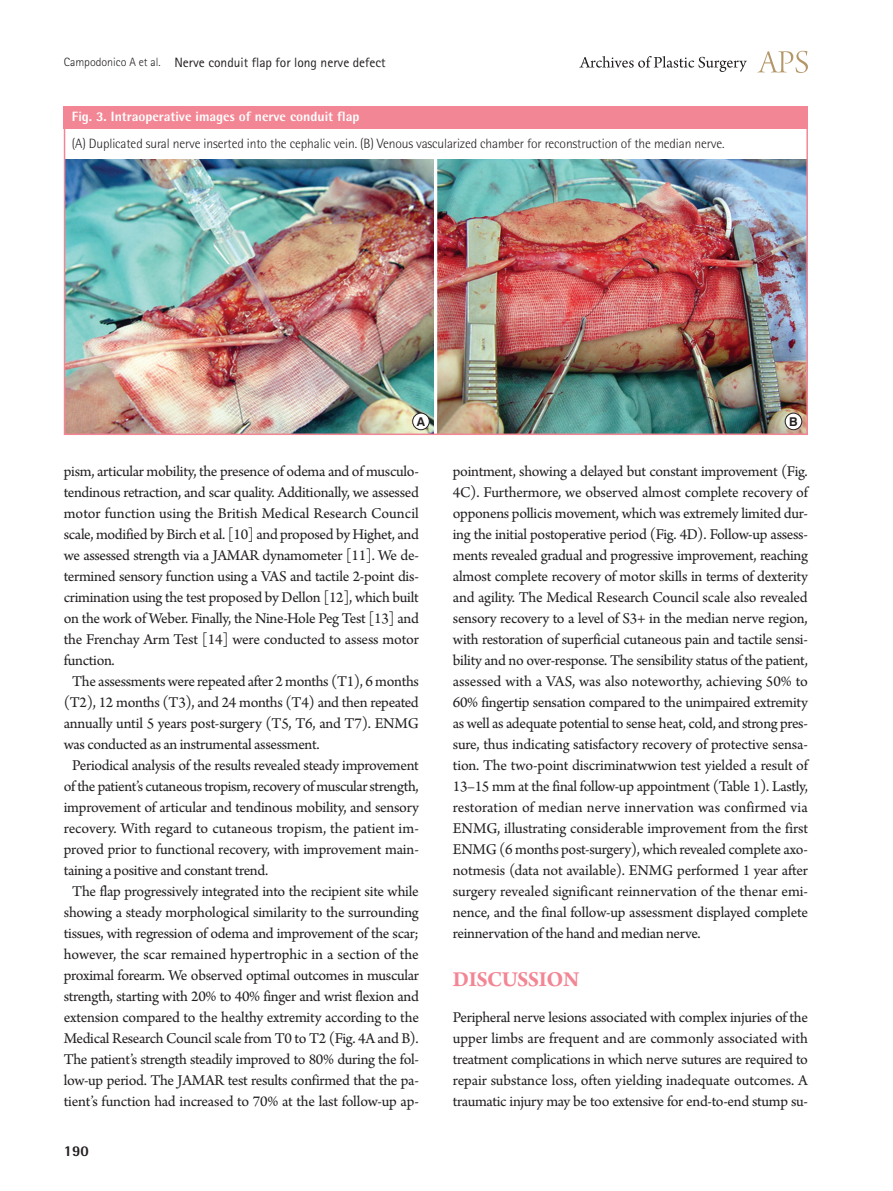
<style>
.page{position:relative;width:893px;height:1191px;background:#fff}
.page>*{position:absolute;margin:0;border:0;box-sizing:border-box;transform-origin:0 0}
.대제목{font:700 22.5px "Arno Pro";letter-spacing:-.02em;color:#f38694}
.본문{font:15.75px/21px "Arno Pro";letter-spacing:-.02em;color:#231f20;text-align:justify}
.본문_0{font:15.75px/21px "Arno Pro";letter-spacing:-.02em;color:#231f20;text-align:justify}
.t1{font:800 15px "Rotis Semi Sans Std";color:#231f20}
.그림설명{font:300 13.5px "Rotis Semi Sans Std";letter-spacing:-.01em;color:#231f20}
.t2{font:13.5px "Rotis Sans Serif Std";color:#231f20}
.표그림제목{font:800 13.5px "Rotis Semi Sans Std";color:#fff}
.t3{font:700 12.15px "Swiss 721 BT";color:#231f20}
.s1{font-weight:300;font-size:12px}
</style>
<div class="page">
<svg style="left:757px;top:51px;width:51px;height:22px"></svg>
<svg style="left:579px;top:56px;width:168px;height:16px"></svg>
<div style="left:64px;top:106px;width:744px;height:23px;background:#f38694"></div>
<img style="left:67px;top:160px;width:367px;height:272px">
<img style="left:438px;top:160px;width:367px;height:272px">
<div style="left:413px;top:413px;width:16px;height:17px;background:#fff;border-radius:50%"></div>
<div style="left:412px;top:413px;width:17px;height:17px;border:1px solid #231f20;border-radius:50%"></div>
<div style="left:785px;top:413px;width:17px;height:17px;background:#fff;border-radius:50%"></div>
<div style="left:785px;top:413px;width:17px;height:17px;border:1px solid #231f20;border-radius:50%"></div>
<div style="left:64px;top:106px;width:744px;height:329px;border:2px solid #f38694"></div>
<p class="t2" style="left:64px;top:54px;width:324px"><span class="s1">Campodonico A et al.</span> Nerve conduit flap for long nerve defect</p>
<p class="표그림제목" style="left:72px;top:108px;width:289px">Fig. 3. Intraoperative images of nerve conduit flap</p>
<p class="그림설명" style="left:72px;top:136px;width:654px">(A) Duplicated sural nerve inserted into the cephalic vein. (B) Venous vascularized chamber for reconstruction of the median nerve.</p>
<p class="t3" style="left:417px;top:414px;width:10px">A</p>
<p class="t3" style="left:789px;top:414px;width:10px">B</p>
<p class="본문" style="left:64px;top:462px;width:357px">pism, articular mobility, the presence of odema and of musculo&shy;tendinous retraction, and scar quality. Additionally, we assessed motor function using the British Medical Research Council scale, modified by Birch et al. [10] and proposed by Highet, and we assessed strength via a JAMAR dynamometer [11]. We de&shy;termined sensory function using a VAS and tactile 2-point dis&shy;crimination using the test proposed by Dellon [12], which built on the work of Weber. Finally, the Nine-Hole Peg Test [13] and the Frenchay Arm Test [14] were conducted to assess motor function.</p>
<p class="본문" style="left:64px;top:672px;width:357px;text-indent:9px">The assessments were repeated after 2 months (T1), 6 months (T2), 12 months (T3), and 24 months (T4) and then repeated annually until 5 years post-surgery (T5, T6, and T7). ENMG was conducted as an instrumental assessment.</p>
<p class="본문" style="left:64px;top:756px;width:357px;text-indent:9px">Periodical analysis of the results revealed steady improvement of the patient’s cutaneous tropism, recovery of muscular strength, improvement of articular and tendinous mobility, and sensory recovery. With regard to cutaneous tropism, the patient im&shy;proved prior to functional recovery, with improvement main&shy;taining a positive and constant trend.</p>
<p class="본문" style="left:64px;top:882px;width:357px;text-align:center">The flap progressively integrated into the recipient site while showing a steady morphological similarity to the surrounding tissues, with regression of odema and improvement of the scar; however, the scar remained hypertrophic in a section of the proximal forearm. We observed optimal outcomes in muscular strength, starting with 20% to 40% finger and wrist flexion and extension compared to the healthy extremity according to the Medical Research Council scale from T0 to T2 (Fig. 4A and B).<br>The patient’s strength steadily improved to 80% during the fol&shy;low-up period. The JAMAR test results confirmed that the pa&shy;tient’s function had increased to 70% at the last follow-up ap-</p>
<p class="t1" style="left:64px;top:1141px;width:27px">190</p>
<p class="본문" style="left:453px;top:462px;width:357px">pointment, showing a delayed but constant improvement (Fig.<br>4C). Furthermore, we observed almost complete recovery of opponens pollicis movement, which was extremely limited dur&shy;ing the initial postoperative period (Fig. 4D). Follow-up assess&shy;ments revealed gradual and progressive improvement, reaching almost complete recovery of motor skills in terms of dexterity and agility. The Medical Research Council scale also revealed sensory recovery to a level of S3+ in the median nerve region, with restoration of superficial cutaneous pain and tactile sensi&shy;bility and no over-response. The sensibility status of the patient, assessed with a VAS, was also noteworthy, achieving 50% to 60% fingertip sensation compared to the unimpaired extremity as well as adequate potential to sense heat, cold, and strong pres&shy;sure, thus indicating satisfactory recovery of protective sensa&shy;tion. The two-point discriminatwwion test yielded a result of 13–15 mm at the final follow-up appointment (Table 1). Lastly, restoration of median nerve innervation was confirmed via ENMG, illustrating considerable improvement from the first ENMG (6 months post-surgery), which revealed complete axo&shy;notmesis (data not available). ENMG performed 1 year after surgery revealed significant reinnervation of the thenar emi&shy;nence, and the final follow-up assessment displayed complete reinnervation of the hand and median nerve.</p>
<p class="대제목" style="left:453px;top:966px;width:128px">DISCUSSION</p>
<p class="본문_0" style="left:453px;top:1008px;width:357px">Peripheral nerve lesions associated with complex injuries of the upper limbs are frequent and are commonly associated with treatment complications in which nerve sutures are required to repair substance loss, often yielding inadequate outcomes. A traumatic injury may be too extensive for end-to-end stump su-</p>
</div>
